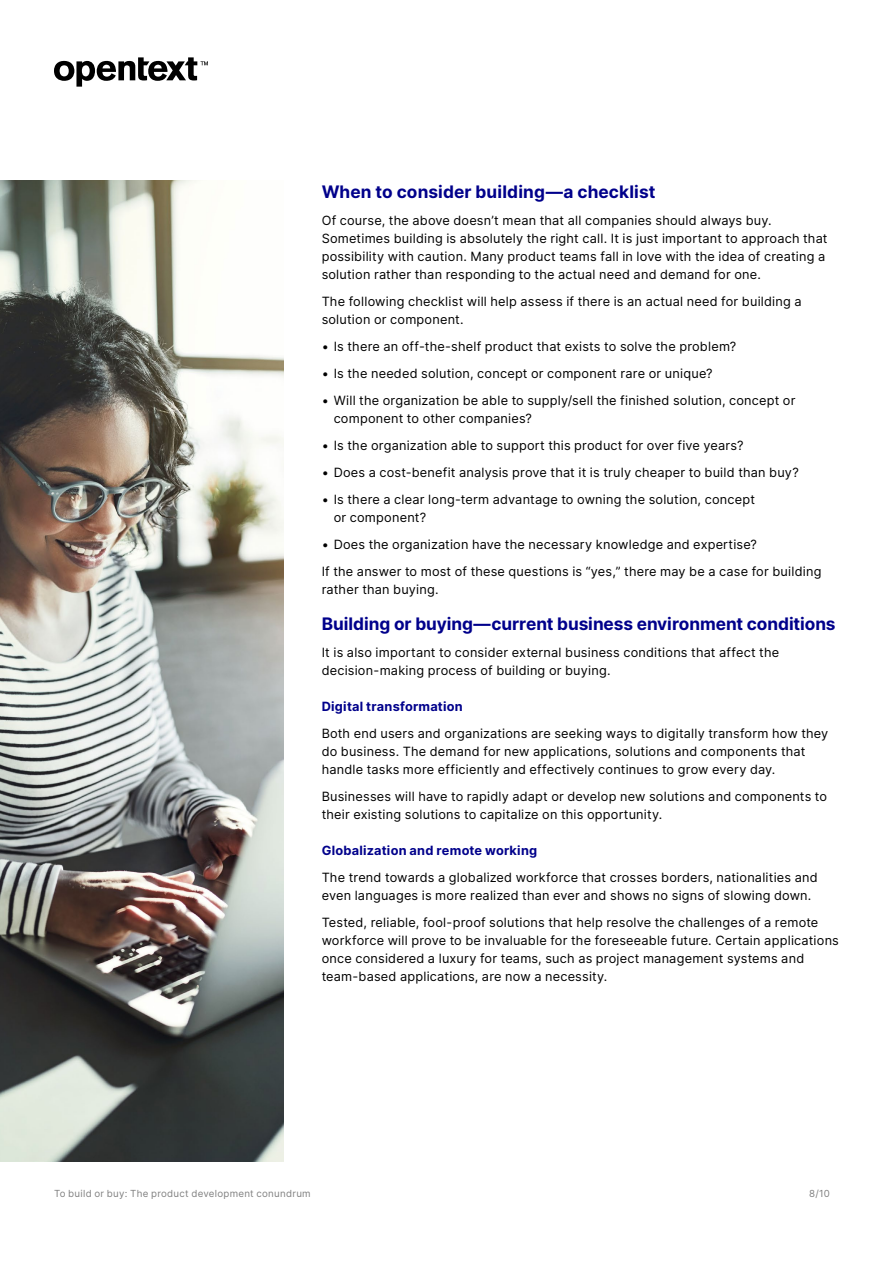
<style>
.page{position:relative;width:893px;height:1263px;background:#fff}
.page>*{position:absolute;margin:0;border:0;box-sizing:border-box;transform-origin:0 0}
.t1{font:700 17.25px "Inter";color:#00008b}
.Body{font:12.75px/18px "Inter";letter-spacing:.015em;color:#000}
.t2{font:700 12.75px "Inter";letter-spacing:.02em;color:#00008b}
.t3{font:9.75px "Inter";letter-spacing:.025em;color:#808080}
</style>
<div class="page">
<svg style="left:54px;top:57px;width:154px;height:30px"></svg>
<img style="left:0;top:180px;width:284px;height:981px">
<h3 class="t1" style="left:322px;top:179px;width:335px">When to consider building—a checklist</h3>
<p class="Body" style="left:322px;top:211px;width:507px">Of course, the above doesn’t mean that all companies should always buy.<br>Sometimes building is absolutely the right call. It is just important to approach that possibility with caution. Many product teams fall in love with the idea of creating a solution rather than responding to the actual need and demand for one.</p>
<p class="Body" style="left:322px;top:292px;width:482px">The following checklist will help assess if there is an actual need for building a solution or component.</p>
<p class="Body" style="left:322px;top:337px;width:416px">• Is there an off-the-shelf product that exists to solve the problem?</p>
<p class="Body" style="left:322px;top:364px;width:392px">• Is the needed solution, concept or component rare or unique?</p>
<p class="Body" style="left:334px;top:391px;width:463px;text-indent:-12px">• Will the organization be able to supply/sell the finished solution, concept or component to other companies?</p>
<p class="Body" style="left:322px;top:436px;width:423px">• Is the organization able to support this product for over five years?</p>
<p class="Body" style="left:322px;top:463px;width:479px">• Does a cost-benefit analysis prove that it is truly cheaper to build than buy?</p>
<p class="Body" style="left:334px;top:490px;width:423px;text-indent:-12px">• Is there a clear long-term advantage to owning the solution, concept or component?</p>
<p class="Body" style="left:322px;top:535px;width:437px">• Does the organization have the necessary knowledge and expertise?</p>
<p class="Body" style="left:322px;top:562px;width:501px">If the answer to most of these questions is “yes,” there may be a case for building rather than buying.</p>
<h3 class="t1" style="left:322px;top:611px;width:515px">Building or buying—current business environment conditions</h3>
<p class="Body" style="left:322px;top:643px;width:459px">It is also important to consider external business conditions that affect the decision-making process of building or buying.</p>
<h4 class="t2" style="left:322px;top:697px;width:143px">Digital transformation</h4>
<p class="Body" style="left:322px;top:724px;width:508px">Both end users and organizations are seeking ways to digitally transform how they do business. The demand for new applications, solutions and components that handle tasks more efficiently and effectively continues to grow every day.</p>
<p class="Body" style="left:322px;top:787px;width:507px">Businesses will have to rapidly adapt or develop new solutions and components to their existing solutions to capitalize on this opportunity.</p>
<h4 class="t2" style="left:322px;top:841px;width:217px">Globalization and remote working</h4>
<p class="Body" style="left:322px;top:868px;width:498px">The trend towards a globalized workforce that crosses borders, nationalities and even languages is more realized than ever and shows no signs of slowing down.</p>
<p class="Body" style="left:322px;top:913px;width:519px">Tested, reliable, fool-proof solutions that help resolve the challenges of a remote workforce will prove to be invaluable for the foreseeable future. Certain applications once considered a luxury for teams, such as project management systems and team-based applications, are now a necessity.</p>
<p class="t3" style="left:54px;top:1186px;width:258px">To build or buy: The product development conundrum</p>
<p class="t3" style="left:809px;top:1186px;width:22px">8/10</p>
</div>
